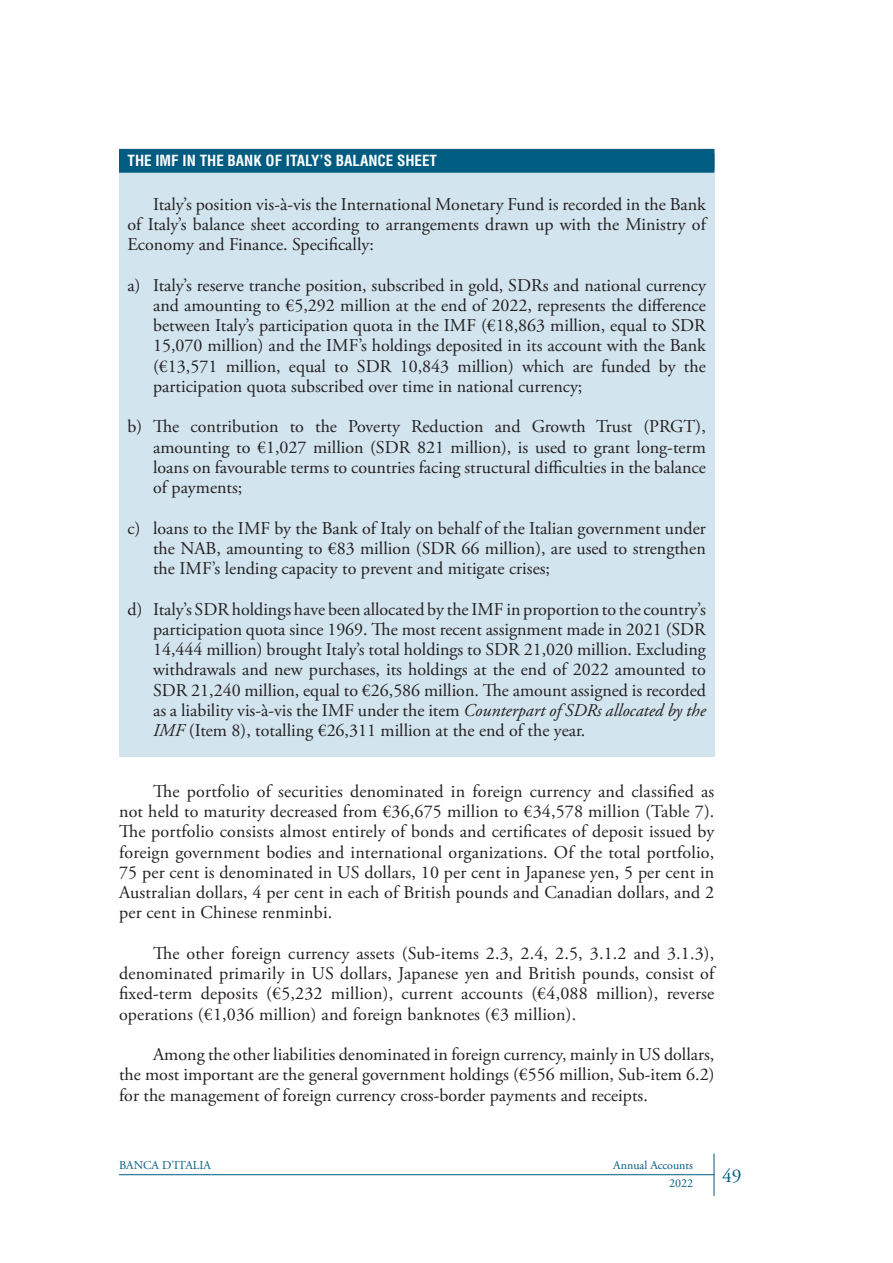
<style>
.page{position:relative;width:893px;height:1263px;background:#fff}
.page>*{position:absolute;margin:0;border:0;box-sizing:border-box;transform-origin:0 0}
.t1{font:19.5px "Adobe Garamond Pro";color:#005c81}
.PARAGRAFO__Box{font:18px/20.2px "Adobe Garamond Pro";color:#231f20;text-align:justify}
.PARAGRAFO__Testo{font:18px/20.2px "Adobe Garamond Pro";color:#231f20;text-align:justify}
.TITOLO__Box{font:700 condensed 15px "Helvetica LT Std";color:#fff}
.t2{font:12px "Adobe Garamond Pro";color:#005c81}
.s1{font-style:italic}
</style>
<div class="page">
<hr style="left:119px;top:1174px;width:595px;height:1px;background:#005c81">
<hr style="left:714px;top:1153px;width:1px;height:43px;background:#005c81">
<div style="left:119px;top:149px;width:595px;height:607px;background:#d2e4ee"></div>
<div style="left:119px;top:149px;width:595px;height:21px;background:#005c81"></div>
<div style="left:119px;top:153px;width:595px;height:20px;background:#005c81"></div>
<h4 class="TITOLO__Box" style="left:128px;top:151px;width:311px">THE IMF IN THE BANK OF ITALY’S BALANCE SHEET</h4>
<p class="PARAGRAFO__Box" style="left:128px;top:194px;width:582px;text-indent:26px">Italy’s position vis-à-vis the International Monetary Fund is recorded in the Bank of Italy’s balance sheet according to arrangements drawn up with the Ministry of Economy and Finance. Specifically:</p>
<p class="PARAGRAFO__Box" style="left:153px;top:275px;width:555px;text-indent:-26px">a) Italy’s reserve tranche position, subscribed in gold, SDRs and national currency and amounting to €5,292 million at the end of 2022, represents the difference between Italy’s participation quota in the IMF (€18,863 million, equal to SDR 15,070 million) and the IMF’s holdings deposited in its account with the Bank (€13,571 million, equal to SDR 10,843 million) which are funded by the participation quota subscribed over time in national currency;</p>
<p class="PARAGRAFO__Box" style="left:153px;top:417px;width:554px;text-indent:-26px">b) The contribution to the Poverty Reduction and Growth Trust (PRGT), amounting to €1,027 million (SDR 821 million), is used to grant long-term loans on favourable terms to countries facing structural difficulties in the balance of payments;</p>
<p class="PARAGRAFO__Box" style="left:153px;top:518px;width:554px;text-indent:-26px">c) loans to the IMF by the Bank of Italy on behalf of the Italian government under the NAB, amounting to €83 million (SDR 66 million), are used to strengthen the IMF’s lending capacity to prevent and mitigate crises;</p>
<p class="PARAGRAFO__Box" style="left:153px;top:599px;width:554px;text-indent:-26px">d) Italy’s SDR holdings have been allocated by the IMF in proportion to the country’s participation quota since 1969. The most recent assignment made in 2021 (SDR 14,444 million) brought Italy’s total holdings to SDR 21,020 million. Excluding withdrawals and new purchases, its holdings at the end of 2022 amounted to SDR 21,240 million, equal to €26,586 million. The amount assigned is recorded as a liability vis-à-vis the IMF under the item <span class="s1">Counterpart of SDRs allocated by the IMF</span> (Item 8), totalling €26,311 million at the end of the year.</p>
<p class="PARAGRAFO__Testo" style="left:119px;top:782px;width:597px;text-indent:34px">The portfolio of securities denominated in foreign currency and classified as not held to maturity decreased from €36,675 million to €34,578 million (Table 7).<br>The portfolio consists almost entirely of bonds and certificates of deposit issued by foreign government bodies and international organizations. Of the total portfolio, 75 per cent is denominated in US dollars, 10 per cent in Japanese yen, 5 per cent in Australian dollars, 4 per cent in each of British pounds and Canadian dollars, and 2 per cent in Chinese renminbi.</p>
<p class="PARAGRAFO__Testo" style="left:119px;top:944px;width:599px;text-indent:34px">The other foreign currency assets (Sub-items 2.3, 2.4, 2.5, 3.1.2 and 3.1.3), denominated primarily in US dollars, Japanese yen and British pounds, consist of fixed-term deposits (€5,232 million), current accounts (€4,088 million), reverse operations (€1,036 million) and foreign banknotes (€3 million).</p>
<p class="PARAGRAFO__Testo" style="left:119px;top:1045px;width:597px;text-indent:34px">Among the other liabilities denominated in foreign currency, mainly in US dollars, the most important are the general government holdings (€556 million, Sub-item 6.2) for the management of foreign currency cross-border payments and receipts.</p>
<p class="t2" style="left:119px;top:1158px;width:93px">BANCA D’ITALIA</p>
<p class="t2" style="left:613px;top:1158px;width:81px">Annual Accounts</p>
<p class="t2" style="left:669px;top:1176px;width:25px">2022</p>
<p class="t1" style="left:722px;top:1164px;width:21px">49</p>
</div>
